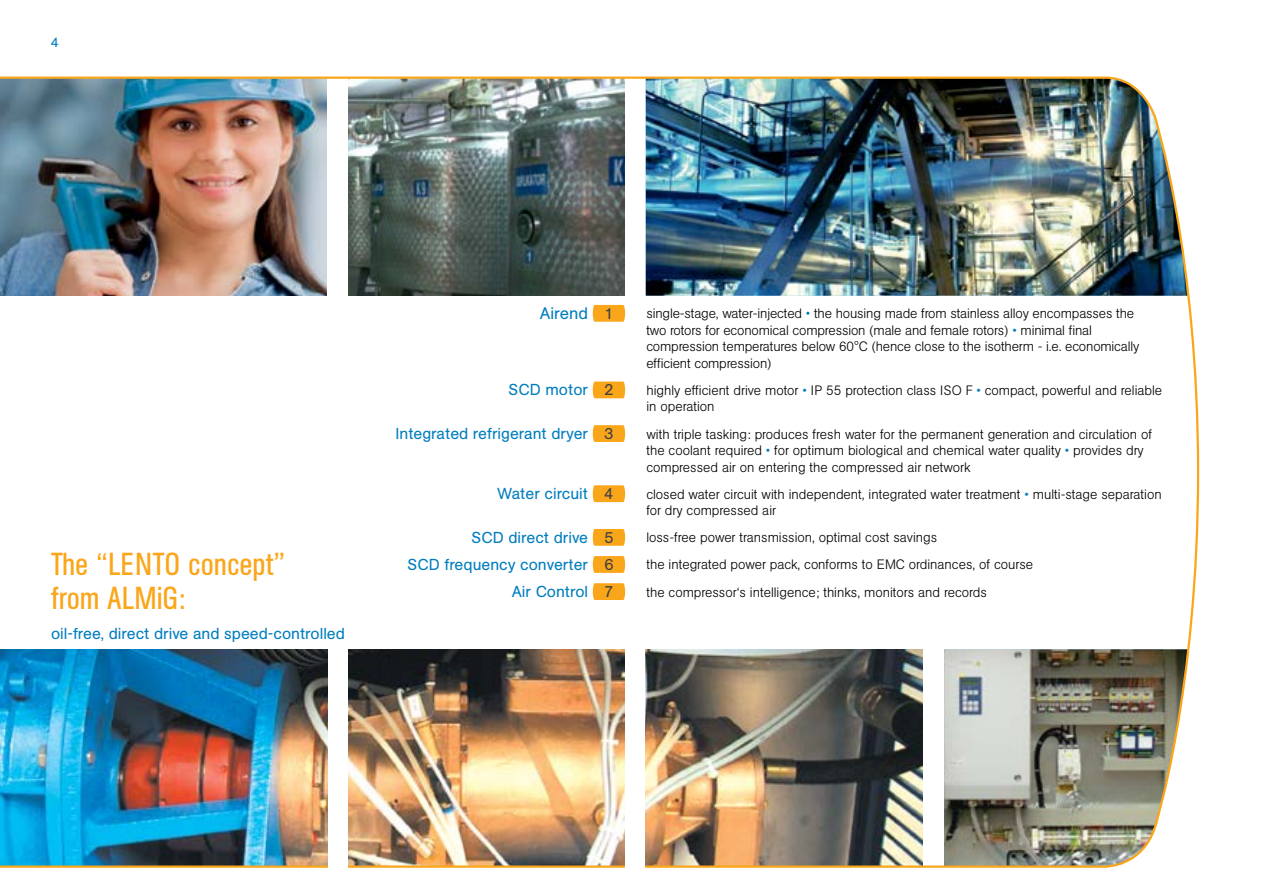
<style>
.page{position:relative;width:1263px;height:893px;background:#fff}
.page>*{position:absolute;margin:0;border:0;box-sizing:border-box;transform-origin:0 0}
.t1{font:31.5px/34.5px "AG Buch Condensed BQ";color:#faa61a}
.t2{font:16.5px "AG Buch BQ";color:#007dbe}
.t3{font:15.75px/27.2px "AG Buch BQ";color:#007dbe;text-align:right}
.t4{font:300 13.5px/16.5px "AG Buch BQ";color:#000}
.t5{font:13.5px "AG Buch BQ";color:#007dbe}
.s1{font-size:15.75px;color:#414042}
.s2{color:#414042}
.s3{color:#007dbe}
</style>
<div class="page">
<img style="left:0;top:76px;width:1200px;height:792px">
<div style="left:328px;top:643px;width:20px;height:250px;background:#fff"></div>
<div style="left:625px;top:646px;width:20px;height:247px;background:#fff"></div>
<svg style="left:593px;top:305px;width:32px;height:17px"></svg>
<svg style="left:593px;top:382px;width:32px;height:16px"></svg>
<svg style="left:593px;top:425px;width:32px;height:17px"></svg>
<svg style="left:593px;top:485px;width:32px;height:17px"></svg>
<svg style="left:593px;top:529px;width:32px;height:17px"></svg>
<svg style="left:593px;top:556px;width:32px;height:17px"></svg>
<svg style="left:593px;top:583px;width:32px;height:17px"></svg>
<p class="t5" style="left:51px;top:34px;width:9px">4</p>
<h1 class="t1" style="left:51px;top:547px;width:236px">the “lento concept” from alMig:</h1>
<p class="t3" style="left:51px;top:620px;width:295px">oil-free, direct drive and speed-controlled</p>
<p class="t2" style="left:540px;top:304px;width:75px">Airend <span class="s1">1</span></p>
<p class="t3" style="left:508px;top:377px;width:106px">SCD motor <span class="s2">2</span></p>
<p class="t3" style="left:396px;top:420px;width:219px">Integrated refrigerant dryer <span class="s2">3</span></p>
<p class="t3" style="left:497px;top:480px;width:117px">Water circuit <span class="s2">4</span></p>
<p class="t3" style="left:407px;top:524px;width:207px">SCD direct drive <span class="s2">5<br></span>SCD frequency converter <span class="s2">6<br></span>Air Control <span class="s2">7</span></p>
<p class="t4" style="left:646px;top:305px;width:494px">single-stage, water-injected <span class="s3">•</span> the housing made from stainless alloy encompasses the two rotors for economical compression (male and female rotors) <span class="s3">•</span> minimal final compression temperatures below 60°C (hence close to the isotherm - i.e. economically efficient compression)</p>
<p class="t4" style="left:646px;top:382px;width:517px">highly efficient drive motor <span class="s3">•</span> IP 55 protection class ISO F <span class="s3">•</span> compact, powerful and reliable in operation</p>
<p class="t4" style="left:646px;top:426px;width:507px">with triple tasking: produces fresh water for the permanent generation and circulation of the coolant required <span class="s3">•</span> for optimum biological and chemical water quality <span class="s3">•</span> provides dry compressed air on entering the compressed air network</p>
<p class="t4" style="left:646px;top:486px;width:517px">closed water circuit with independent, integrated water treatment <span class="s3">•</span> multi-stage separation for dry compressed air</p>
<p class="t4" style="left:646px;top:524px;width:388px;line-height:27.2px">loss-free power transmission, optimal cost savings<br>the integrated power pack, conforms to EMC ordinances, of course the compressor‘s intelligence; thinks, monitors and records</p>
</div>
